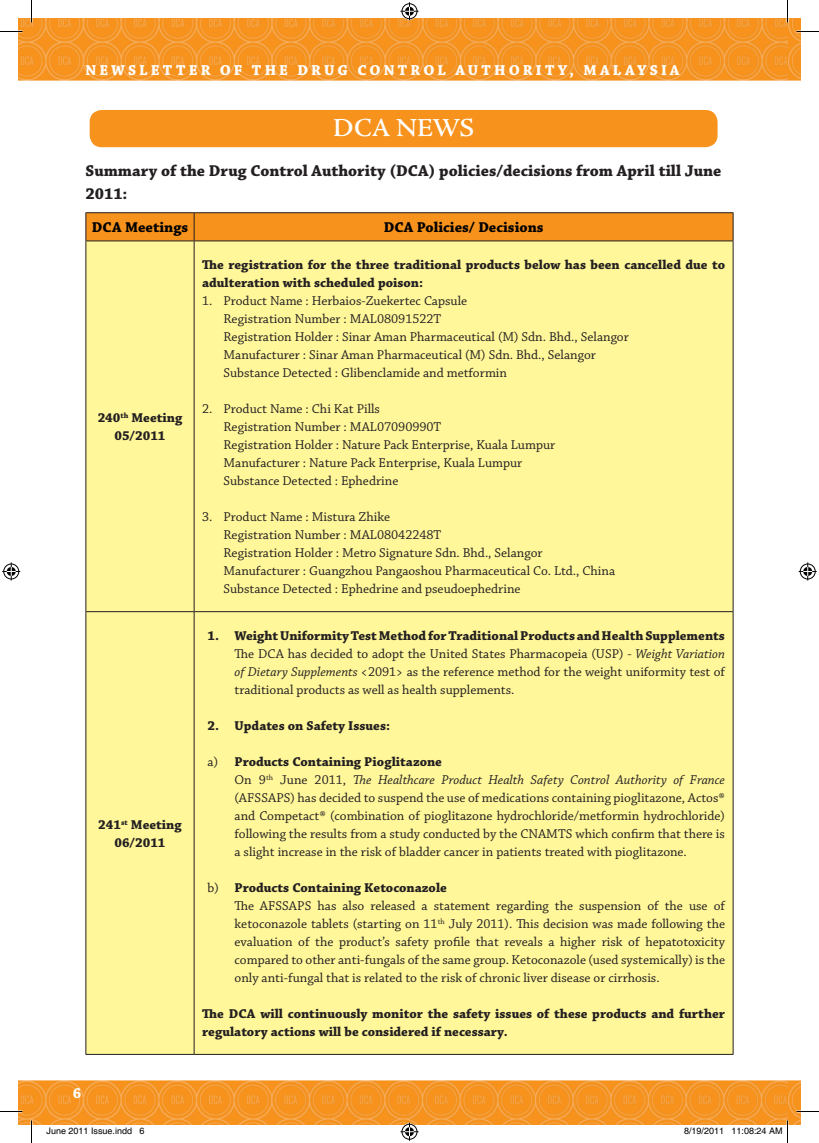
<style>
.page{position:relative;width:819px;height:1143px;background:#fff}
.page>*{position:absolute;margin:0;border:0;box-sizing:border-box;transform-origin:0 0}
.t1{font:600 27px "Adobe Jenson";color:#fff}
.t2{font:700 16.5px/22.5px "Chaparral Pro";color:#231f20}
.t3{font:700 15.15px "Chaparral Pro";letter-spacing:.205em;color:#fff}
.t4{font:700 15px "Chaparral Pro";color:#000}
.List_Paragraph{font:13.5px/18px "Chaparral Pro";color:#231f20;text-align:justify}
.List_Paragraph-2{font:700 13.5px/18px "Chaparral Pro";color:#231f20}
.No_Spacing{font:700 13.5px "Chaparral Pro";color:#231f20}
.t5{font:9px "Helvetica";color:#000}
.s1{font-style:italic}
.s2{font-weight:400}
</style>
<div class="page">
<img style="left:19px;top:19px;width:781px;height:1105px">
<div style="left:87px;top:242px;width:107px;height:812px;background:#fff79a"></div>
<div style="left:194px;top:241px;width:539px;height:371px;background:#fff79a"></div>
<div style="left:194px;top:612px;width:539px;height:442px;background:#fff79a"></div>
<hr style="left:86px;top:212px;width:108px;height:1px;background:#231f20">
<hr style="left:194px;top:212px;width:540px;height:1px;background:#231f20">
<svg style="left:86px;top:213px;width:648px;height:28px"></svg>
<hr style="left:86px;top:241px;width:108px;height:1px;background:#231f20">
<hr style="left:86px;top:241px;width:1px;height:370px;background:#231f20">
<hr style="left:194px;top:241px;width:540px;height:1px;background:#231f20">
<hr style="left:194px;top:241px;width:1px;height:370px;background:#231f20">
<hr style="left:733px;top:241px;width:1px;height:370px;background:#231f20">
<hr style="left:86px;top:611px;width:108px;height:1px;background:#231f20">
<hr style="left:86px;top:612px;width:1px;height:442px;background:#231f20">
<hr style="left:194px;top:611px;width:540px;height:1px;background:#231f20">
<hr style="left:194px;top:612px;width:1px;height:442px;background:#231f20">
<hr style="left:733px;top:612px;width:1px;height:442px;background:#231f20">
<hr style="left:86px;top:1054px;width:108px;height:1px;background:#231f20">
<hr style="left:194px;top:1054px;width:540px;height:1px;background:#231f20">
<div style="left:90px;top:110px;width:628px;height:37px;background:#f7931d;border-radius:12px"></div>
<svg style="left:0;top:31px;width:22px;height:1px"></svg>
<svg style="left:796px;top:31px;width:23px;height:1px"></svg>
<svg style="left:0;top:1111px;width:22px;height:1px"></svg>
<svg style="left:796px;top:1111px;width:23px;height:1px"></svg>
<svg style="left:31px;top:0;width:1px;height:22px"></svg>
<svg style="left:31px;top:1120px;width:1px;height:23px"></svg>
<svg style="left:787px;top:0;width:1px;height:22px"></svg>
<svg style="left:400px;top:2px;width:18px;height:18px"></svg>
<svg style="left:400px;top:1123px;width:18px;height:18px"></svg>
<svg style="left:2px;top:562px;width:18px;height:18px"></svg>
<svg style="left:799px;top:562px;width:18px;height:18px"></svg>
<svg style="left:732px;top:1120px;width:56px;height:23px"></svg>
<p class="t3" style="left:86px;top:61px;width:596px">NEWSLETTER OF THE DRUG CONTROL AUTHORITY, MALAYSIA</p>
<p class="t1" style="left:333px;top:114px;width:142px">DCA NEWS</p>
<p class="t2" style="left:86px;top:161px;width:637px">Summary of the Drug Control Authority (DCA) policies/decisions from April till June<br>2011:</p>
<p class="t4" style="left:92px;top:219px;width:98px">DCA Meetings</p>
<p class="t4" style="left:384px;top:219px;width:161px">DCA Policies/ Decisions</p>
<p class="No_Spacing" style="left:98px;top:410px;width:86px">240<sup>th</sup> Meeting</p>
<p class="No_Spacing" style="left:114px;top:428px;width:53px">05/2011</p>
<p class="No_Spacing" style="left:98px;top:817px;width:85px">241<sup>st</sup> Meeting</p>
<p class="No_Spacing" style="left:114px;top:835px;width:53px">06/2011</p>
<p class="t3" style="left:73px;top:1084px;width:10px">6</p>
<p class="List_Paragraph-2" style="left:202px;top:257px;width:524px">The registration for the three traditional products below has been cancelled due to adulteration with scheduled poison:</p>
<p class="List_Paragraph" style="left:202px;top:293px;width:266px">1. Product Name : Herbaios-Zuekertec Capsule</p>
<p class="List_Paragraph" style="left:223px;top:311px;width:219px">Registration Number : MAL08091522T</p>
<p class="List_Paragraph" style="left:223px;top:329px;width:407px">Registration Holder : Sinar Aman Pharmaceutical (M) Sdn. Bhd., Selangor</p>
<p class="List_Paragraph" style="left:223px;top:347px;width:374px">Manufacturer : Sinar Aman Pharmaceutical (M) Sdn. Bhd., Selangor</p>
<p class="List_Paragraph" style="left:223px;top:365px;width:285px">Substance Detected : Glibenclamide and metformin</p>
<p class="List_Paragraph" style="left:202px;top:401px;width:179px">2. Product Name : Chi Kat Pills</p>
<p class="List_Paragraph" style="left:223px;top:419px;width:219px">Registration Number : MAL07090990T</p>
<p class="List_Paragraph" style="left:223px;top:437px;width:333px">Registration Holder : Nature Pack Enterprise, Kuala Lumpur</p>
<p class="List_Paragraph" style="left:223px;top:455px;width:300px">Manufacturer : Nature Pack Enterprise, Kuala Lumpur</p>
<p class="List_Paragraph" style="left:223px;top:473px;width:176px">Substance Detected : Ephedrine</p>
<p class="List_Paragraph" style="left:202px;top:509px;width:189px">3. Product Name : Mistura Zhike</p>
<p class="List_Paragraph" style="left:223px;top:527px;width:219px">Registration Number : MAL08042248T</p>
<p class="List_Paragraph" style="left:223px;top:545px;width:321px">Registration Holder : Metro Signature Sdn. Bhd., Selangor</p>
<p class="List_Paragraph" style="left:223px;top:563px;width:393px">Manufacturer : Guangzhou Pangaoshou Pharmaceutical Co. Ltd., China</p>
<p class="List_Paragraph" style="left:223px;top:581px;width:299px">Substance Detected : Ephedrine and pseudoephedrine</p>
<p class="List_Paragraph-2" style="left:208px;top:627px;width:519px">1. Weight Uniformity Test Method for Traditional Products and Health Supplements</p>
<p class="List_Paragraph" style="left:235px;top:645px;width:492px">The DCA has decided to adopt the United States Pharmacopeia (USP) - <span class="s1">Weight Variation of Dietary Supplements</span> &lt;2091&gt; as the reference method for the weight uniformity test of traditional products as well as health supplements.</p>
<p class="List_Paragraph-2" style="left:208px;top:717px;width:184px">2. Updates on Safety Issues:</p>
<p class="List_Paragraph-2" style="left:208px;top:753px;width:236px"><span class="s2">a)</span> Products Containing Pioglitazone</p>
<p class="List_Paragraph" style="left:235px;top:771px;width:492px">On 9<sup>th</sup> June 2011, <span class="s1">The Healthcare Product Health Safety Control Authority of France </span>(AFSSAPS) has decided to suspend the use of medications containing pioglitazone, Actos® and Competact® (combination of pioglitazone hydrochloride/metformin hydrochloride) following the results from a study conducted by the CNAMTS which confirm that there is a slight increase in the risk of bladder cancer in patients treated with pioglitazone.</p>
<p class="List_Paragraph-2" style="left:208px;top:879px;width:241px"><span class="s2">b)</span> Products Containing Ketoconazole</p>
<p class="List_Paragraph" style="left:235px;top:897px;width:492px">The AFSSAPS has also released a statement regarding the suspension of the use of ketoconazole tablets (starting on 11<sup>th</sup> July 2011). This decision was made following the evaluation of the product’s safety profile that reveals a higher risk of hepatotoxicity compared to other anti-fungals of the same group. Ketoconazole (used systemically) is the only anti-fungal that is related to the risk of chronic liver disease or cirrhosis.</p>
<p class="List_Paragraph-2" style="left:202px;top:1005px;width:524px">The DCA will continuously monitor the safety issues of these products and further regulatory actions will be considered if necessary.</p>
<p class="t5" style="left:46px;top:1126px;width:100px">June 2011 Issue.indd 6</p>
<p class="t5" style="left:684px;top:1126px;width:100px">8/19/2011 11:08:24 AM</p>
</div>
